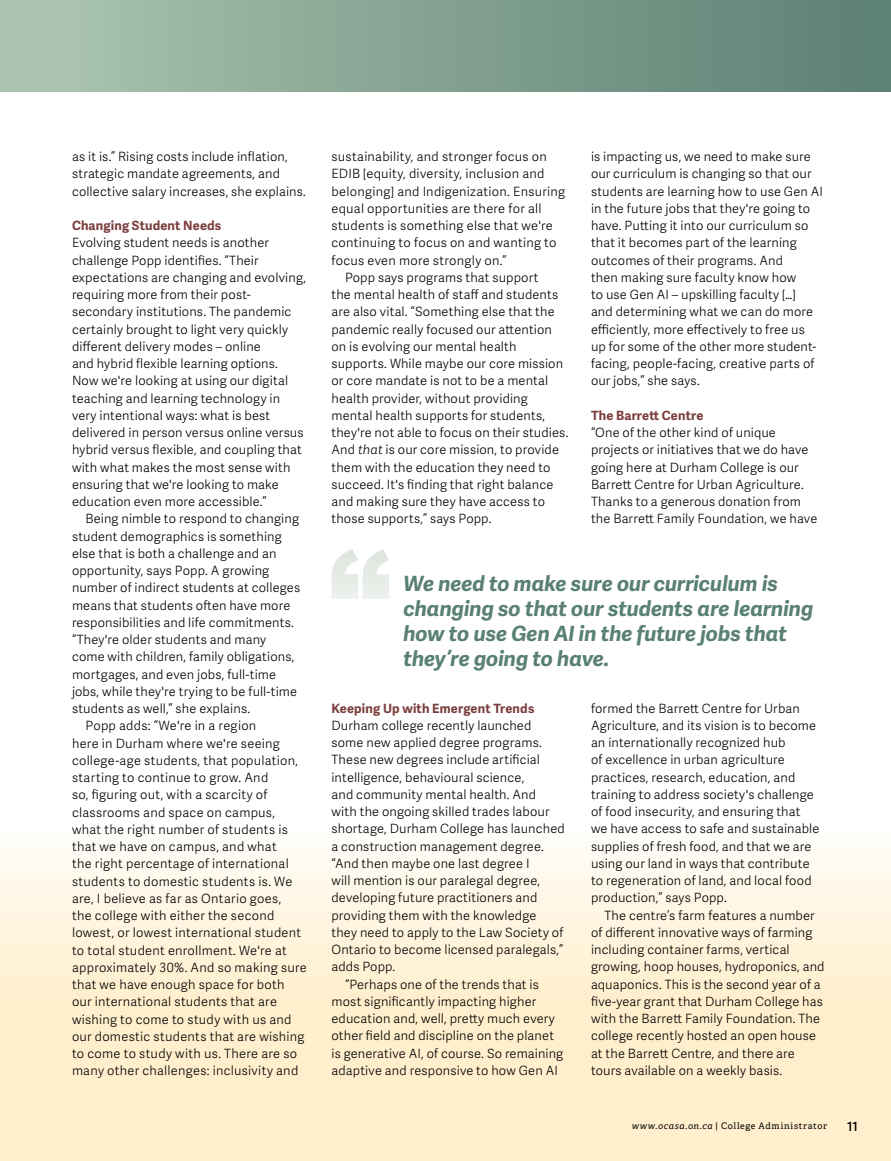
<style>
.page{position:relative;width:891px;height:1161px;background:#fff}
.page>*{position:absolute;margin:0;border:0;box-sizing:border-box;transform-origin:0 0}
.t1{font:italic 700 21px/25.2px "Adelle Sans";letter-spacing:-.005em;color:#598072}
.t2{font:300 12.75px/17.2px "Adelle Sans";letter-spacing:.015em;color:#000}
.t3{font:700 12.75px "Adelle Sans";letter-spacing:.015em;color:#7a3d3e}
.t4{font:600 12.75px "Adelle Sans";color:#000}
.t5{font:9px "Adelle";letter-spacing:.075em;color:#000}
.s1{font-style:italic}
</style>
<div class="page">
<div style="left:0;top:827px;width:891px;height:334px;background:linear-gradient(to bottom,#fffaf0,#ffebc2)"></div>
<div style="left:0;top:0;width:891px;height:92px;background:linear-gradient(to right,#acc5b2,#5a7f72)"></div>
<svg style="left:331px;top:549px;width:58px;height:50px"></svg>
<p class="t2" style="left:72px;top:148px;width:235px">as it is.” Rising costs include inflation, strategic mandate agreements, and collective salary increases, she explains.</p>
<p class="t3" style="left:72px;top:218px;width:151px">Changing Student Needs</p>
<p class="t2" style="left:72px;top:235px;width:236px">Evolving student needs is another challenge Popp identifies. “Their expectations are changing and evolving, requiring more from their post&shy;secondary institutions. The pandemic certainly brought to light very quickly different delivery modes – online<br>and hybrid flexible learning options.<br>Now we're looking at using our digital teaching and learning technology in very intentional ways: what is best delivered in person versus online versus hybrid versus flexible, and coupling that with what makes the most sense with ensuring that we're looking to make education even more accessible.”</p>
<p class="t2" style="left:86px;top:511px;width:215px">Being nimble to respond to changing</p>
<p class="t2" style="left:72px;top:528px;width:211px">student demographics is something</p>
<p class="t2" style="left:72px;top:545px;width:206px">else that is both a challenge and an</p>
<p class="t2" style="left:72px;top:562px;width:199px">opportunity, says Popp. A growing</p>
<p class="t2" style="left:72px;top:580px;width:230px">number of indirect students at colleges</p>
<p class="t2" style="left:72px;top:597px;width:220px">means that students often have more</p>
<p class="t2" style="left:72px;top:614px;width:224px">responsibilities and life commitments.</p>
<p class="t2" style="left:72px;top:631px;width:196px">“They're older students and many</p>
<p class="t2" style="left:72px;top:649px;width:224px">come with children, family obligations,</p>
<p class="t2" style="left:72px;top:666px;width:206px">mortgages, and even jobs, full-time</p>
<p class="t2" style="left:72px;top:683px;width:227px">jobs, while they're trying to be full-time</p>
<p class="t2" style="left:72px;top:700px;width:180px">students as well,” she explains.</p>
<p class="t2" style="left:86px;top:718px;width:172px">Popp adds: “We're in a region</p>
<p class="t2" style="left:72px;top:735px;width:209px">here in Durham where we're seeing</p>
<p class="t2" style="left:72px;top:752px;width:228px">college-age students, that population,</p>
<p class="t2" style="left:72px;top:769px;width:198px">starting to continue to grow. And</p>
<p class="t2" style="left:72px;top:787px;width:197px">so, figuring out, with a scarcity of</p>
<p class="t2" style="left:72px;top:804px;width:205px">classrooms and space on campus,</p>
<p class="t2" style="left:72px;top:821px;width:217px">what the right number of students is</p>
<p class="t2" style="left:72px;top:838px;width:206px">that we have on campus, and what</p>
<p class="t2" style="left:72px;top:856px;width:218px">the right percentage of international</p>
<p class="t2" style="left:72px;top:873px;width:222px">students to domestic students is. We</p>
<p class="t2" style="left:72px;top:890px;width:211px">are, I believe as far as Ontario goes,</p>
<p class="t2" style="left:72px;top:907px;width:204px">the college with either the second</p>
<p class="t2" style="left:72px;top:925px;width:231px">lowest, or lowest international student</p>
<p class="t2" style="left:72px;top:942px;width:216px">to total student enrollment. We're at</p>
<p class="t2" style="left:72px;top:959px;width:236px">approximately 30%. And so making sure</p>
<p class="t2" style="left:72px;top:976px;width:214px">that we have enough space for both</p>
<p class="t2" style="left:72px;top:994px;width:207px">our international students that are</p>
<p class="t2" style="left:72px;top:1011px;width:221px">wishing to come to study with us and</p>
<p class="t2" style="left:72px;top:1028px;width:234px">our domestic students that are wishing</p>
<p class="t2" style="left:72px;top:1045px;width:227px">to come to study with us. There are so</p>
<p class="t2" style="left:72px;top:1063px;width:228px">many other challenges: inclusivity and</p>
<p class="t2" style="left:332px;top:148px;width:217px">sustainability, and stronger focus on</p>
<p class="t2" style="left:332px;top:166px;width:214px">EDIB [equity, diversity, inclusion and</p>
<p class="t2" style="left:332px;top:183px;width:235px">belonging] and Indigenization. Ensuring</p>
<p class="t2" style="left:332px;top:200px;width:211px">equal opportunities are there for all</p>
<p class="t2" style="left:332px;top:217px;width:223px">students is something else that we're</p>
<p class="t2" style="left:332px;top:235px;width:227px">continuing to focus on and wanting to</p>
<p class="t2" style="left:332px;top:252px;width:177px">focus even more strongly on.”</p>
<p class="t2" style="left:345px;top:269px;width:195px">Popp says programs that support</p>
<p class="t2" style="left:332px;top:286px;width:228px">the mental health of staff and students</p>
<p class="t2" style="left:332px;top:304px;width:225px">are also vital. “Something else that the</p>
<p class="t2" style="left:332px;top:321px;width:222px">pandemic really focused our attention</p>
<p class="t2" style="left:332px;top:338px;width:187px">on is evolving our mental health</p>
<p class="t2" style="left:332px;top:355px;width:233px">supports. While maybe our core mission</p>
<p class="t2" style="left:332px;top:373px;width:218px">or core mandate is not to be a mental</p>
<p class="t2" style="left:332px;top:390px;width:198px">health provider, without providing</p>
<p class="t2" style="left:332px;top:407px;width:215px">mental health supports for students,</p>
<p class="t2" style="left:332px;top:424px;width:238px">they're not able to focus on their studies.</p>
<p class="t2" style="left:332px;top:442px;width:229px">And <span class="s1">that</span> is our core mission, to provide</p>
<p class="t2" style="left:332px;top:459px;width:221px">them with the education they need to</p>
<p class="t2" style="left:332px;top:476px;width:224px">succeed. It's finding that right balance</p>
<p class="t2" style="left:332px;top:493px;width:215px">and making sure they have access to</p>
<p class="t2" style="left:332px;top:511px;width:161px">those supports,” says Popp.</p>
<p class="t2" style="left:591px;top:148px;width:234px">is impacting us, we need to make sure our curriculum is changing so that our students are learning how to use Gen AI in the future jobs that they're going to have. Putting it into our curriculum so that it becomes part of the learning outcomes of their programs. And<br>then making sure faculty know how<br>to use Gen AI – upskilling faculty […]<br>and determining what we can do more efficiently, more effectively to free us<br>up for some of the other more student&shy;facing, people-facing, creative parts of our jobs,” she says.</p>
<p class="t3" style="left:591px;top:408px;width:114px">The Barrett Centre</p>
<p class="t2" style="left:591px;top:424px;width:228px">“One of the other kind of unique projects or initiatives that we do have going here at Durham College is our Barrett Centre for Urban Agriculture.<br>Thanks to a generous donation from the Barrett Family Foundation, we have</p>
<h1 class="t1" style="left:404px;top:571px;width:411px">We need to make sure our curriculum is changing so that our students are learning how to use Gen AI in the future jobs that they’re going to have.</h1>
<p class="t3" style="left:332px;top:700px;width:204px">Keeping Up with Emergent Trends</p>
<p class="t2" style="left:332px;top:717px;width:201px">Durham college recently launched</p>
<p class="t2" style="left:332px;top:734px;width:212px">some new applied degree programs.</p>
<p class="t2" style="left:332px;top:752px;width:210px">These new degrees include artificial</p>
<p class="t2" style="left:332px;top:769px;width:194px">intelligence, behavioural science,</p>
<p class="t2" style="left:332px;top:786px;width:206px">and community mental health. And</p>
<p class="t2" style="left:332px;top:803px;width:220px">with the ongoing skilled trades labour</p>
<p class="t2" style="left:332px;top:821px;width:235px">shortage, Durham College has launched</p>
<p class="t2" style="left:332px;top:838px;width:214px">a construction management degree.</p>
<p class="t2" style="left:332px;top:855px;width:200px">“And then maybe one last degree I</p>
<p class="t2" style="left:332px;top:872px;width:210px">will mention is our paralegal degree,</p>
<p class="t2" style="left:332px;top:890px;width:207px">developing future practitioners and</p>
<p class="t2" style="left:332px;top:907px;width:207px">providing them with the knowledge</p>
<p class="t2" style="left:332px;top:924px;width:233px">they need to apply to the Law Society of</p>
<p class="t2" style="left:332px;top:941px;width:233px">Ontario to become licensed paralegals,”</p>
<p class="t2" style="left:332px;top:959px;width:65px">adds Popp.</p>
<p class="t2" style="left:345px;top:976px;width:195px">“Perhaps one of the trends that is</p>
<p class="t2" style="left:332px;top:993px;width:206px">most significantly impacting higher</p>
<p class="t2" style="left:332px;top:1010px;width:225px">education and, well, pretty much every</p>
<p class="t2" style="left:332px;top:1028px;width:224px">other field and discipline on the planet</p>
<p class="t2" style="left:332px;top:1045px;width:233px">is generative AI, of course. So remaining</p>
<p class="t2" style="left:332px;top:1062px;width:228px">adaptive and responsive to how Gen AI</p>
<p class="t2" style="left:591px;top:700px;width:230px">formed the Barrett Centre for Urban Agriculture, and its vision is to become an internationally recognized hub<br>of excellence in urban agriculture practices, research, education, and training to address society's challenge of food insecurity, and ensuring that we have access to safe and sustainable supplies of fresh food, and that we are using our land in ways that contribute to regeneration of land, and local food production,” says Popp.</p>
<p class="t2" style="left:591px;top:907px;width:235px;text-indent:14px">The centre’s farm features a number of different innovative ways of farming including container farms, vertical growing, hoop houses, hydroponics, and aquaponics. This is the second year of a five-year grant that Durham College has with the Barrett Family Foundation. The college recently hosted an open house at the Barrett Centre, and there are tours available on a weekly basis.</p>
<p class="t5" style="left:632px;top:1121px;width:197px"><span class="s1">www.ocasa.on.ca</span> | College Administrator</p>
<p class="t4" style="left:847px;top:1119px;width:12px">11</p>
</div>
